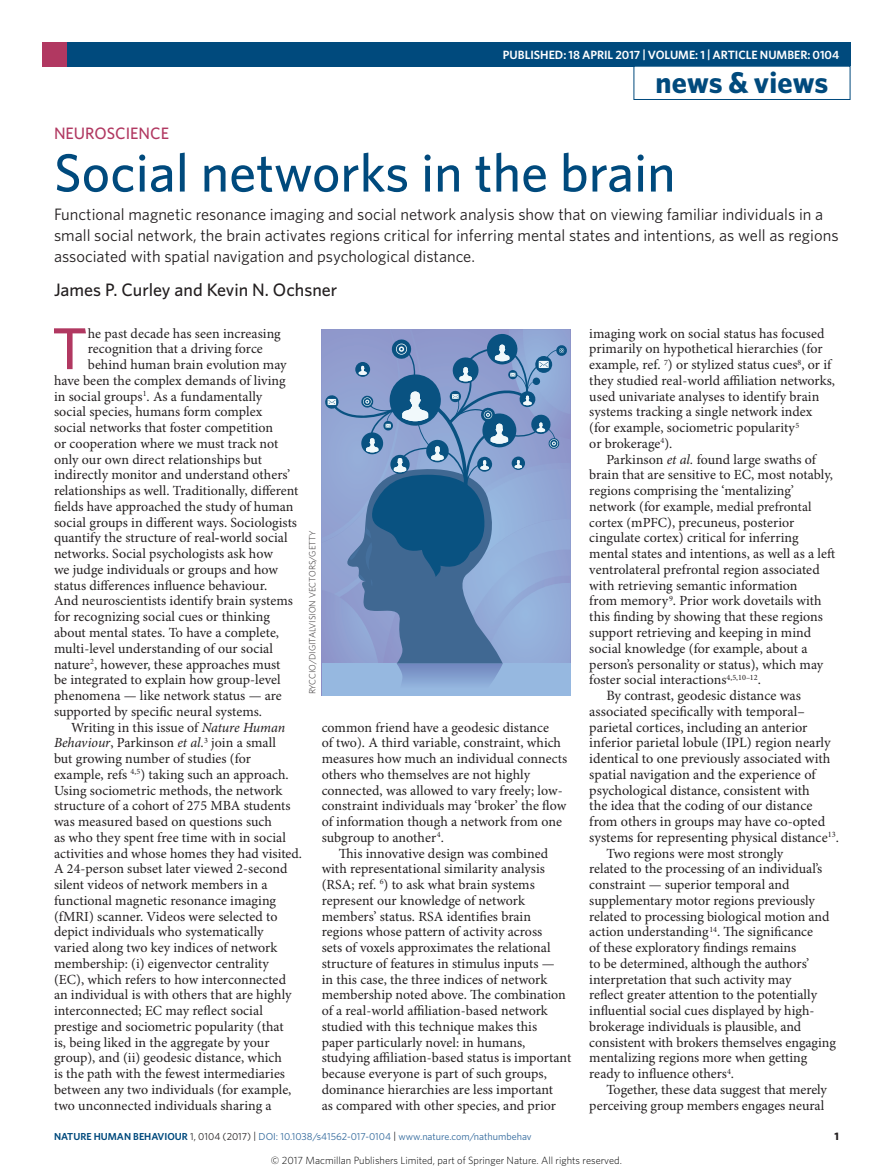
<style>
.page{position:relative;width:893px;height:1174px;background:#fff}
.page>*{position:absolute;margin:0;border:0;box-sizing:border-box;transform-origin:0 0}
.Body_first_w_drop_c{font:500 59.1px "Whitney";color:#b13861}
.Title{font:500 54px "Whitney";color:#004a7d}
.t1{font:700 30px "Whitney";color:#004a7d}
.Author{font:500 18px "Whitney";color:#231f20}
.Standfirst{font:16.5px/21px "Whitney";color:#231f20}
.Subject{font:500 16.5px "Whitney";color:#b13861}
.Body_text{font:14.25px/15.8px "Minion Pro";color:#231f20}
.Body_text-2{font:13.95px/15.8px "Minion Pro";color:#231f20}
.Body_first_w_drop_c-2{font:13.95px "Minion Pro";color:#231f20}
.t2{font:600 12px "Whitney";color:#fff}
.t3{font:700 10.8px "Whitney";color:#231f20}
.t4{font:300 10.5px "Whitney";color:#000}
.t5{font:10.2px "Whitney";color:#2f679b}
.Picture_credit{font:300 9px "Whitney";color:#231f20}
.s1{font-family:"Times New Roman"}
.s2{font-style:italic}
.s3{font-size:13.5px}
.s4{font-size:13.95px}
.s5{font-weight:600;color:#004a7d}
.s6{color:#231f20}
</style>
<div class="page">
<div style="left:43px;top:43px;width:807px;height:24px;background:#004a7d"></div>
<div style="left:43px;top:43px;width:24px;height:24px;background:#b13861"></div>
<div style="left:633px;top:66px;width:217px;height:34px;border:1px solid #004a7d"></div>
<svg style="left:322px;top:329px;width:248px;height:367px;background:#7191be"></svg>
<p class="t2" style="left:503px;top:47px;width:338px">PUBLISHED: 18 APRIL 2017 | VOLUME: 1 | ARTICLE NUMBER: 0104</p>
<h3 class="t1" style="left:656px;top:62px;width:174px">news &amp; views</h3>
<p class="Subject" style="left:54px;top:122px;width:117px">NEUROSCIENCE</p>
<p class="Title" style="left:54px;top:137px;width:623px">Social networks in the brain</p>
<p class="Standfirst" style="left:54px;top:203px;width:786px">Functional magnetic resonance imaging and social network analysis show that on viewing familiar individuals in a small social network, the brain activates regions critical for inferring mental states and intentions, as well as regions associated with spatial navigation and psychological distance.</p>
<p class="Author" style="left:54px;top:278px;width:285px">James P. Curley and Kevin N. Ochsner</p>
<p class="Body_first_w_drop_c" style="left:52px;top:309px;width:37px">T</p>
<p class="Body_first_w_drop_c-2" style="left:88px;top:325px;width:194px">he past decade has seen increasing</p>
<p class="Body_first_w_drop_c-2" style="left:88px;top:340px;width:177px">recognition that a driving force</p>
<p class="Body_first_w_drop_c-2" style="left:88px;top:356px;width:200px">behind human brain evolution may</p>
<p class="Body_first_w_drop_c-2" style="left:54px;top:372px;width:233px">have been the complex demands of living</p>
<p class="Body_first_w_drop_c-2" style="left:54px;top:388px;width:210px">in social groups<sup>1</sup>. As a fundamentally</p>
<p class="Body_first_w_drop_c-2" style="left:54px;top:403px;width:210px">social species, humans form complex</p>
<p class="Body_first_w_drop_c-2" style="left:54px;top:419px;width:221px">social networks that foster competition</p>
<p class="Body_first_w_drop_c-2" style="left:54px;top:435px;width:226px">or cooperation where we must track not</p>
<p class="Body_first_w_drop_c-2" style="left:54px;top:451px;width:210px">only our own direct relationships but</p>
<p class="Body_first_w_drop_c-2" style="left:54px;top:466px;width:238px">indirectly monitor and understand others’</p>
<p class="Body_first_w_drop_c-2" style="left:54px;top:482px;width:246px">relationships as well. Traditionally, different</p>
<p class="Body_first_w_drop_c-2" style="left:54px;top:498px;width:241px">fields have approached the study of human</p>
<p class="Body_first_w_drop_c-2" style="left:54px;top:514px;width:245px">social groups in different ways. Sociologists</p>
<p class="Body_first_w_drop_c-2" style="left:54px;top:529px;width:235px">quantify the structure of real<span class="s1">-</span>world social</p>
<p class="Body_first_w_drop_c-2" style="left:54px;top:545px;width:220px">networks. Social psychologists ask how</p>
<p class="Body_first_w_drop_c-2" style="left:54px;top:561px;width:226px">we judge individuals or groups and how</p>
<p class="Body_first_w_drop_c-2" style="left:54px;top:577px;width:215px">status differences influence behaviour.</p>
<p class="Body_first_w_drop_c-2" style="left:54px;top:592px;width:240px">And neuroscientists identify brain systems</p>
<p class="Body_first_w_drop_c-2" style="left:54px;top:608px;width:218px">for recognizing social cues or thinking</p>
<p class="Body_first_w_drop_c-2" style="left:54px;top:624px;width:227px">about mental states. To have a complete,</p>
<p class="Body_first_w_drop_c-2" style="left:54px;top:640px;width:221px">multi-level understanding of our social</p>
<p class="Body_first_w_drop_c-2" style="left:54px;top:655px;width:228px">nature<sup>2</sup>, however, these approaches must</p>
<p class="Body_first_w_drop_c-2" style="left:54px;top:671px;width:228px">be integrated to explain how group-level</p>
<p class="Body_first_w_drop_c-2" style="left:54px;top:687px;width:229px">phenomena — like network status — are</p>
<p class="Body_first_w_drop_c-2" style="left:54px;top:703px;width:210px">supported by specific neural systems.</p>
<p class="Body_text-2" style="left:54px;top:719px;width:250px;text-indent:17px">Writing in this issue of <span class="s2">Nature Human Behaviour</span>, Parkinson <span class="s2">et al.</span><sup>3</sup> join a small<br>but growing number of studies (for example, refs <sup>4,5</sup>) taking such an approach.<br>Using sociometric methods, the network structure of a cohort of 275 MBA students was measured based on questions such<br>as who they spent free time with in social activities and whose homes they had visited.<br>A 24-person subset later viewed 2-second silent videos of network members in a functional magnetic resonance imaging (fMRI) scanner. Videos were selected to depict individuals who systematically varied along two key indices of network membership: (i) eigenvector centrality (EC), which refers to how interconnected an individual is with others that are highly interconnected; EC may reflect social prestige and sociometric popularity (that<br>is, being liked in the aggregate by your group), and (ii) geodesic distance, which<br>is the path with the fewest intermediaries between any two individuals (for example, two unconnected individuals sharing a</p>
<p class="Body_text-2" style="left:322px;top:719px;width:247px">common friend have a geodesic distance<br>of two). A third variable, constraint, which measures how much an individual connects others who themselves are not highly connected, was allowed to vary freely; low&shy;constraint individuals may ‘broker’ the flow of information though a network from one subgroup to another<sup>4</sup>.</p>
<p class="Picture_credit" style="left:306px;top:694px;width:166px;rotate:-90deg">RYCCIO/DIGITALVISION VECTORS/GETTY</p>
<p class="Body_text-2" style="left:322px;top:845px;width:251px;text-indent:17px">This innovative design was combined with representational similarity analysis (RSA; ref. <sup>6</sup>) to ask what brain systems represent our knowledge of network members’ status. RSA identifies brain regions whose pattern of activity across<br>sets of voxels approximates the relational structure of features in stimulus inputs —<br>in this case, the three indices of network membership noted above. The combination of a real-world affiliation-based network studied with this technique makes this paper particularly novel: in humans, studying affiliation-based status is important because everyone is part of such groups, dominance hierarchies are less important<br>as compared with other species, and prior</p>
<p class="Body_text-2" style="left:589px;top:326px;width:247px">imaging work on social status has focused primarily on hypothetical hierarchies (for example, ref. <sup>7</sup>) or stylized status cues<sup>8</sup>, or if they studied real-world affiliation networks, used univariate analyses to identify brain systems tracking a single network index (for example, sociometric popularity<sup>5<br></sup>or brokerage<sup>4</sup>).</p>
<p class="Body_text-2" style="left:589px;top:452px;width:247px;text-indent:17px">Parkinson <span class="s2">et al.</span> found large swaths of brain that are sensitive to EC, most notably, regions comprising the ‘mentalizing’ network (for example, <span class="s3">medial prefrontal cortex (</span>mPFC), precuneus, posterior cingulate cortex) critical for inferring mental states and intentions, as well as a left ventrolateral prefrontal region associated with retrieving semantic information<br>from memory<sup>9</sup>. Prior work dovetails with this finding by showing that these regions support retrieving and keeping in mind social knowledge (for example, about a person’s personality or status), which may foster social interactions<sup>4,5,10–12</sup>.</p>
<p class="Body_text" style="left:589px;top:688px;width:251px;text-indent:17px">By contrast, geodesic distance was associated specifically with temporal– parietal cortices, including an anterior inferior parietal lobule (IPL) region nearly identical to one previously associated with spatial navigation and the experience of psychological distance, consistent with<br>the idea that the coding of our distance from others in groups may have co-opted systems for representing physical distance<sup>13</sup><span class="s4">.</span></p>
<p class="Body_text-2" style="left:589px;top:845px;width:248px;text-indent:17px">Two regions were most strongly<br>related to the processing of an individual’s constraint — superior temporal and supplementary motor regions previously related to processing biological motion and action understanding<sup>14</sup>. The significance<br>of these exploratory findings remains<br>to be determined, although the authors’ interpretation that such activity may<br>reflect greater attention to the potentially influential social cues displayed by high&shy;brokerage individuals is plausible, and consistent with brokers themselves engaging mentalizing regions more when getting ready to influence others<sup>4</sup>.</p>
<p class="Body_text-2" style="left:589px;top:1082px;width:239px;text-align:right">Together, these data suggest that merely perceiving group members engages neural</p>
<p class="t5" style="left:54px;top:1129px;width:479px"><span class="s5">NATURE HUMAN BEHAVIOUR</span> <span class="s6">1, 0104 (2017) |</span> DOI: 10.1038/s41562-017-0104 <span class="s6">|</span> www.nature.com/nathumbehav</p>
<p class="t3" style="left:834px;top:1129px;width:6px">1</p>
<p class="t4" style="left:271px;top:1153px;width:352px">© 2017 Macmillan Publishers Limited, part of Springer Nature. All rights reserved.</p>
</div>
